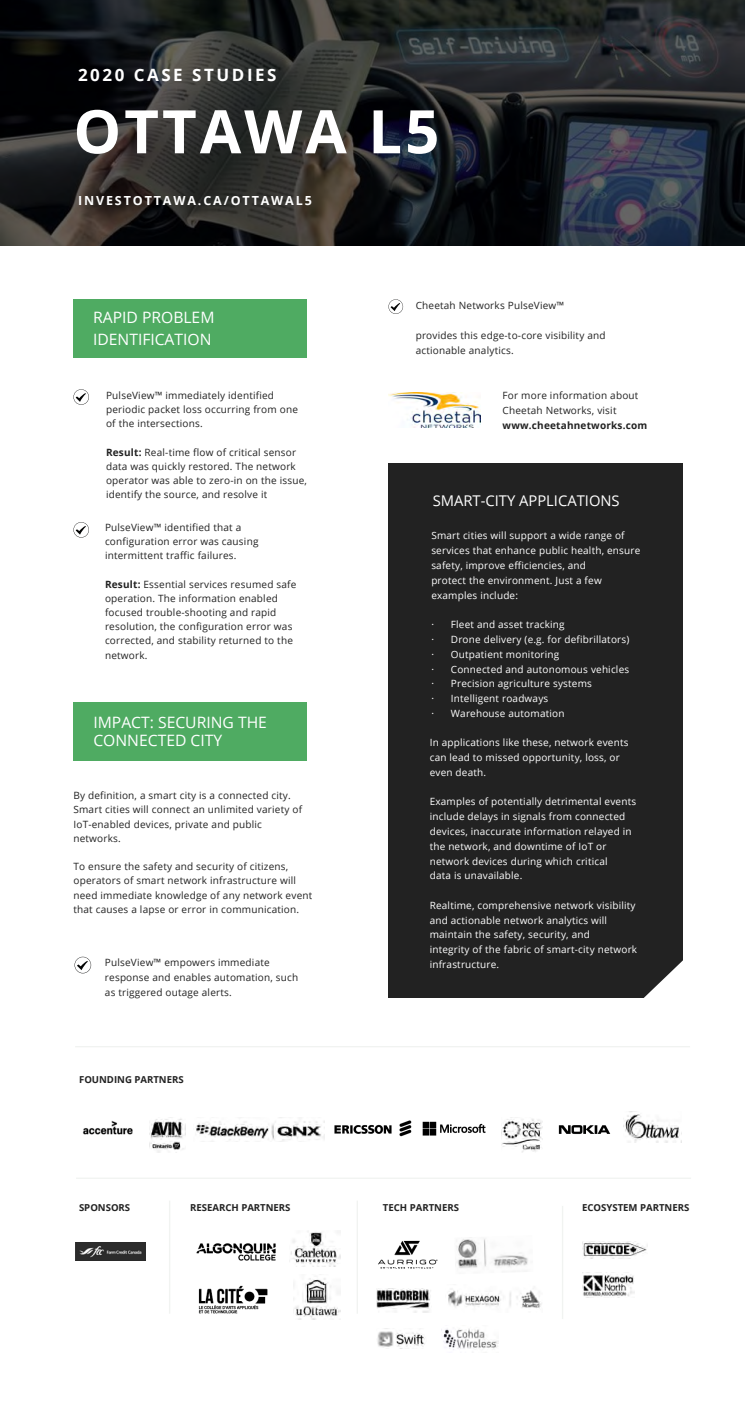
<style>
.page{position:relative;width:745px;height:1407px;background:#fff}
.page>*{position:absolute;margin:0;border:0;box-sizing:border-box;transform-origin:0 0}
.t1{font:700 60px "Open Sans";letter-spacing:.05em;color:#fff}
.t2{font:700 17px "Open Sans";letter-spacing:.15em;color:#fff}
.t3{font:15.62px/18.1px "Open Sans";color:#fff}
.t4{font:14.75px "Open Sans";color:#fff}
.t5{font:700 12.5px "Open Sans";letter-spacing:.15em;color:#fff}
.t6{font:10px/14.2px "Open Sans";letter-spacing:.02em;color:#222}
.t7{font:10px/14.8px "Open Sans";letter-spacing:.02em;color:#fff}
.t8{font:700 10px "Open Sans";letter-spacing:.02em;color:#222}
.t9{font:700 9.62px "Open Sans";color:#222}
.s1{font-weight:700}
</style>
<div class="page">
<svg style="left:73px;top:389px;width:16px;height:16px"></svg>
<svg style="left:73px;top:522px;width:16px;height:15px"></svg>
<div style="left:388px;top:463px;width:294px;height:534px;background:#222"></div>
<div style="left:73px;top:702px;width:234px;height:58px;background:#4fab62"></div>
<div style="left:73px;top:299px;width:234px;height:58px;background:#4fab62"></div>
<svg style="left:495px;top:914px;width:195px;height:226px"></svg>
<img style="left:82px;top:1120px;width:51px;height:15px">
<img style="left:149px;top:1117px;width:37px;height:35px">
<img style="left:195px;top:1117px;width:129px;height:24px">
<img style="left:334px;top:1120px;width:78px;height:17px">
<img style="left:422px;top:1121px;width:64px;height:15px">
<img style="left:501px;top:1116px;width:41px;height:36px">
<img style="left:557px;top:1121px;width:56px;height:15px">
<img style="left:623px;top:1111px;width:58px;height:31px">
<img style="left:75px;top:1242px;width:70px;height:18px">
<img style="left:196px;top:1243px;width:80px;height:18px">
<img style="left:289px;top:1231px;width:52px;height:35px">
<img style="left:198px;top:1285px;width:70px;height:29px">
<img style="left:293px;top:1278px;width:47px;height:41px">
<img style="left:378px;top:1240px;width:60px;height:29px">
<svg style="left:169px;top:1201px;width:1px;height:112px"></svg>
<svg style="left:357px;top:1201px;width:1px;height:112px"></svg>
<svg style="left:562px;top:1206px;width:1px;height:112px"></svg>
<img style="left:456px;top:1237px;width:72px;height:31px">
<img style="left:441px;top:1328px;width:58px;height:22px">
<img style="left:377px;top:1288px;width:54px;height:21px">
<img style="left:448px;top:1289px;width:94px;height:19px">
<img style="left:377px;top:1328px;width:48px;height:20px">
<img style="left:582px;top:1241px;width:65px;height:17px">
<img style="left:582px;top:1272px;width:52px;height:25px">
<svg style="left:75px;top:1045px;width:614px;height:2px"></svg>
<svg style="left:75px;top:956px;width:16px;height:17px"></svg>
<svg style="left:388px;top:299px;width:15px;height:15px"></svg>
<svg style="left:0;top:0;width:744px;height:245px;background:#232528"></svg>
<img style="left:388px;top:392px;width:92px;height:35px">
<h2 class="t2" style="left:78px;top:63px;width:200px">2020 CASE STUDIES</h2>
<h1 class="t1" style="left:73px;top:89px;width:367px">OTTAWA L5</h1>
<p class="t5" style="left:78px;top:192px;width:235px">INVESTOTTAWA.CA/OTTAWAL5</p>
<h3 class="t3" style="left:93px;top:306px;width:123px;line-height:21.4px">RAPID PROBLEM<br>IDENTIFICATION</h3>
<p class="t6" style="left:106px;top:388px;width:193px">PulseView™ immediately identified periodic packet loss occurring from one of the intersections.</p>
<p class="t6" style="left:106px;top:444px;width:202px"><span class="s1">Result:</span> Real-time flow of critical sensor data was quickly restored. The network operator was able to zero-in on the issue, identify the source, and resolve it</p>
<p class="t6" style="left:105px;top:519px;width:155px">PulseView™ identified that a configuration error was causing intermittent traffic failures.</p>
<p class="t6" style="left:105px;top:576px;width:193px"><span class="s1">Result:</span> Essential services resumed safe operation. The information enabled focused trouble-shooting and rapid resolution, the configuration error was corrected, and stability returned to the network.</p>
<h3 class="t3" style="left:93px;top:712px;width:175px">IMPACT: SECURING THE<br>CONNECTED CITY</h3>
<p class="t6" style="left:73px;top:788px;width:230px">By definition, a smart city is a connected city.<br>Smart cities will connect an unlimited variety of IoT-enabled devices, private and public networks.</p>
<p class="t6" style="left:73px;top:859px;width:240px">To ensure the safety and security of citizens, operators of smart network infrastructure will need immediate knowledge of any network event that causes a lapse or error in communication.</p>
<p class="t6" style="left:105px;top:954px;width:195px;line-height:15px">PulseView™ empowers immediate response and enables automation, such as triggered outage alerts.</p>
<p class="t9" style="left:79px;top:1072px;width:106px">FOUNDING PARTNERS</p>
<p class="t6" style="left:415px;top:298px;width:150px">Cheetah Networks PulseView™</p>
<p class="t6" style="left:415px;top:327px;width:191px;line-height:14.9px">provides this edge-to-core visibility and actionable analytics.</p>
<p class="t6" style="left:502px;top:387px;width:137px;line-height:14.9px">For more information about<br>Cheetah Networks, visit</p>
<p class="t8" style="left:502px;top:418px;width:146px">www.cheetahnetworks.com</p>
<h3 class="t4" style="left:432px;top:489px;width:188px">SMART-CITY APPLICATIONS</h3>
<p class="t7" style="left:431px;top:528px;width:210px">Smart cities will support a wide range of services that enhance public health, ensure safety, improve efficiencies, and<br>protect the environment. Just a few examples include:</p>
<p class="t7" style="left:431px;top:617px;width:4px">·</p>
<p class="t7" style="left:451px;top:617px;width:115px">Fleet and asset tracking</p>
<p class="t7" style="left:431px;top:631px;width:4px">·</p>
<p class="t7" style="left:451px;top:631px;width:180px">Drone delivery (e.g. for defibrillators)</p>
<p class="t7" style="left:431px;top:646px;width:4px">·</p>
<p class="t7" style="left:451px;top:646px;width:110px">Outpatient monitoring</p>
<p class="t7" style="left:431px;top:661px;width:4px">·</p>
<p class="t7" style="left:451px;top:661px;width:180px">Connected and autonomous vehicles</p>
<p class="t7" style="left:431px;top:676px;width:4px">·</p>
<p class="t7" style="left:451px;top:676px;width:142px">Precision agriculture systems</p>
<p class="t7" style="left:431px;top:691px;width:4px">·</p>
<p class="t7" style="left:451px;top:691px;width:99px">Intelligent roadways</p>
<p class="t7" style="left:431px;top:705px;width:4px">·</p>
<p class="t7" style="left:451px;top:705px;width:115px">Warehouse automation</p>
<p class="t7" style="left:429px;top:734px;width:200px">In applications like these, network events can lead to missed opportunity, loss, or even death.</p>
<p class="t7" style="left:429px;top:794px;width:208px">Examples of potentially detrimental events include delays in signals from connected devices, inaccurate information relayed in the network, and downtime of IoT or network devices during which critical<br>data is unavailable.</p>
<p class="t7" style="left:429px;top:897px;width:209px">Realtime, comprehensive network visibility and actionable network analytics will maintain the safety, security, and<br>integrity of the fabric of smart-city network infrastructure.</p>
<p class="t9" style="left:79px;top:1200px;width:53px">SPONSORS</p>
<p class="t9" style="left:190px;top:1200px;width:102px">RESEARCH PARTNERS</p>
<p class="t9" style="left:383px;top:1200px;width:78px">TECH PARTNERS</p>
<p class="t9" style="left:582px;top:1200px;width:109px">ECOSYSTEM PARTNERS</p>
</div>
